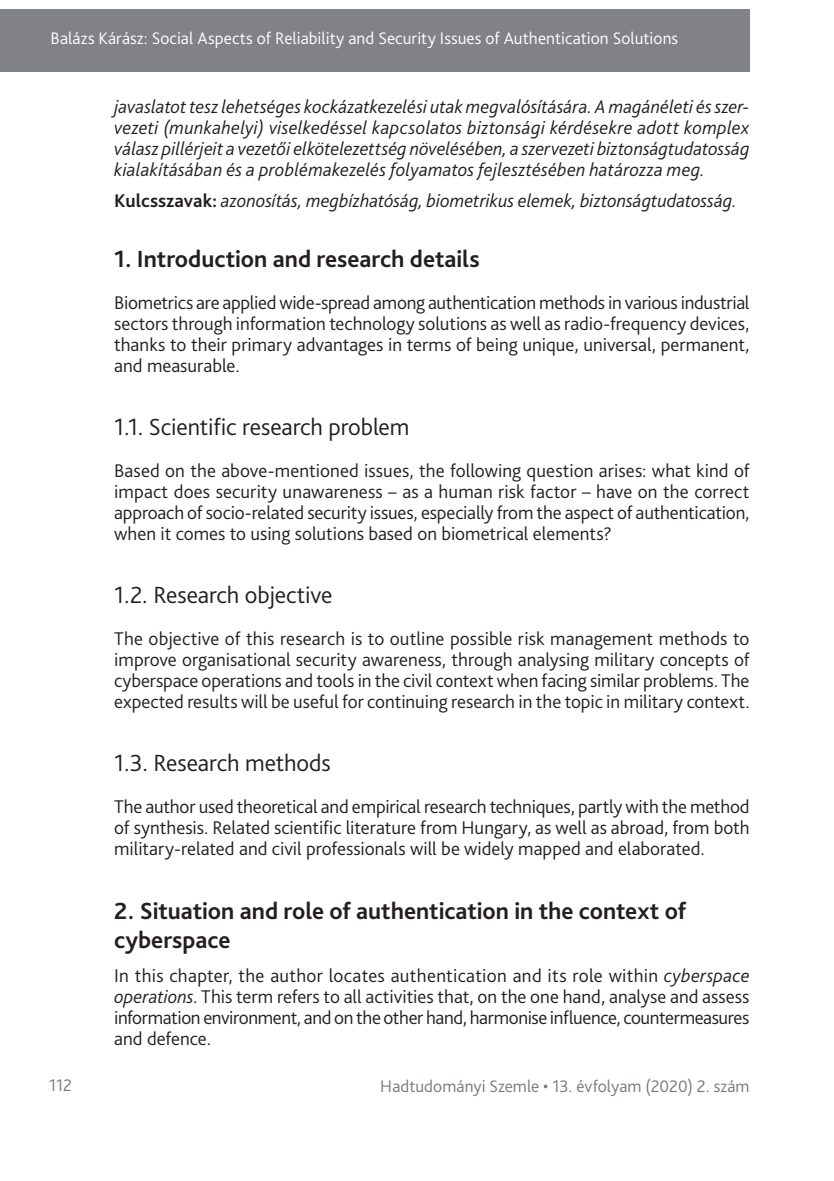
<style>
.page{position:relative;width:834px;height:1181px;background:#fff}
.page>*{position:absolute;margin:0;border:0;box-sizing:border-box;transform-origin:0 0}
._1_1__Head{font:700 24.5px/29.4px "Bliss Pro";color:#231f20}
._1_1_1__Head{font:300 24.5px "Bliss Pro";letter-spacing:-.005em;color:#231f20}
._2__Body_1st_paragra{font:300 19.25px/21px "Bliss Pro";color:#231f20;text-align:justify}
._3__Abstract{font:italic 300 19.25px/21px "Bliss Pro";letter-spacing:.01em;color:#231f20;text-align:justify}
._3__Key_Abstract{font:italic 300 19.25px "Bliss Pro";color:#231f20}
.t1{font:300 17.5px "Bliss Pro";letter-spacing:.005em;color:#fff}
.t2{font:300 17.5px "Bliss Pro";letter-spacing:.005em;color:#767a7c}
.s1{font-weight:700;font-style:normal}
.s2{font-style:italic}
</style>
<div class="page">
<div style="left:0;top:9px;width:749px;height:63px;background:#808285"></div>
<p class="t1" style="left:51px;top:27px;width:629px">Balázs Kárász: Social Aspects of Reliability and Security Issues of Authentication Solutions</p>
<p class="_3__Abstract" style="left:114px;top:95px;width:636px">javaslatot tesz lehetséges kockázatkezelési utak megvalósítására. A magánéleti ésszer&shy;vezeti (munkahelyi) viselkedéssel kapcsolatos biztonsági kérdésekre adott komplex válasz pillérjeit a vezetői elkötelezettség növelésében, a szervezeti biztonságtudatosság kialakításában és a problémakezelés folyamatos fejlesztésében határozza meg.</p>
<p class="_3__Key_Abstract" style="left:114px;top:188px;width:624px"><span class="s1">Kulcsszavak:</span> azonosítás, megbízhatóság, biometrikus elemek, biztonságtudatosság.</p>
<p class="_1_1__Head" style="left:114px;top:244px;width:367px">1. Introduction and research details</p>
<p class="_2__Body_1st_paragra" style="left:114px;top:292px;width:636px">Biometrics are applied wide-spread among authentication methods in various industrial sectors through information technology solutions as well as radio-frequency devices, thanks to their primary advantages in terms of being unique, universal, permanent, and measurable.</p>
<p class="_1_1_1__Head" style="left:114px;top:412px;width:297px">1.1. Scientific research problem</p>
<p class="_2__Body_1st_paragra" style="left:114px;top:460px;width:637px">Based on the above-mentioned issues, the following question arises: what kind of impact does security unawareness – as a human risk factor – have on the correct approach of socio-related security issues, especially from the aspect of authentication, when it comes to using solutions based on biometrical elements?</p>
<p class="_1_1_1__Head" style="left:114px;top:580px;width:220px">1.2. Research objective</p>
<p class="_2__Body_1st_paragra" style="left:114px;top:628px;width:637px">The objective of this research is to outline possible risk management methods to improve organisational security awareness, through analysing military concepts of cyberspace operations and tools in the civil context when facing similar problems. The expected results will be useful for continuing research in the topic in military context.</p>
<p class="_1_1_1__Head" style="left:114px;top:748px;width:218px">1.3. Research methods</p>
<p class="_2__Body_1st_paragra" style="left:114px;top:796px;width:636px">The author used theoretical and empirical research techniques, partly with the method of synthesis. Related scientific literature from Hungary, as well as abroad, from both military-related and civil professionals will be widely mapped and elaborated.</p>
<p class="_1_1__Head" style="left:114px;top:895px;width:573px">2. Situation and role of authentication in the context of cyberspace</p>
<p class="_2__Body_1st_paragra" style="left:114px;top:964px;width:636px">In this chapter, the author locates authentication and its role within <span class="s2">cyberspace operations</span>. This term refers to all activities that, on the one hand, analyse and assess information environment, and on the other hand, harmonise influence, countermeasures and defence.</p>
<p class="t2" style="left:49px;top:1074px;width:24px">112</p>
<p class="t2" style="left:380px;top:1075px;width:371px">Hadtudományi Szemle • 13. évfolyam (2020) 2. szám</p>
</div>
